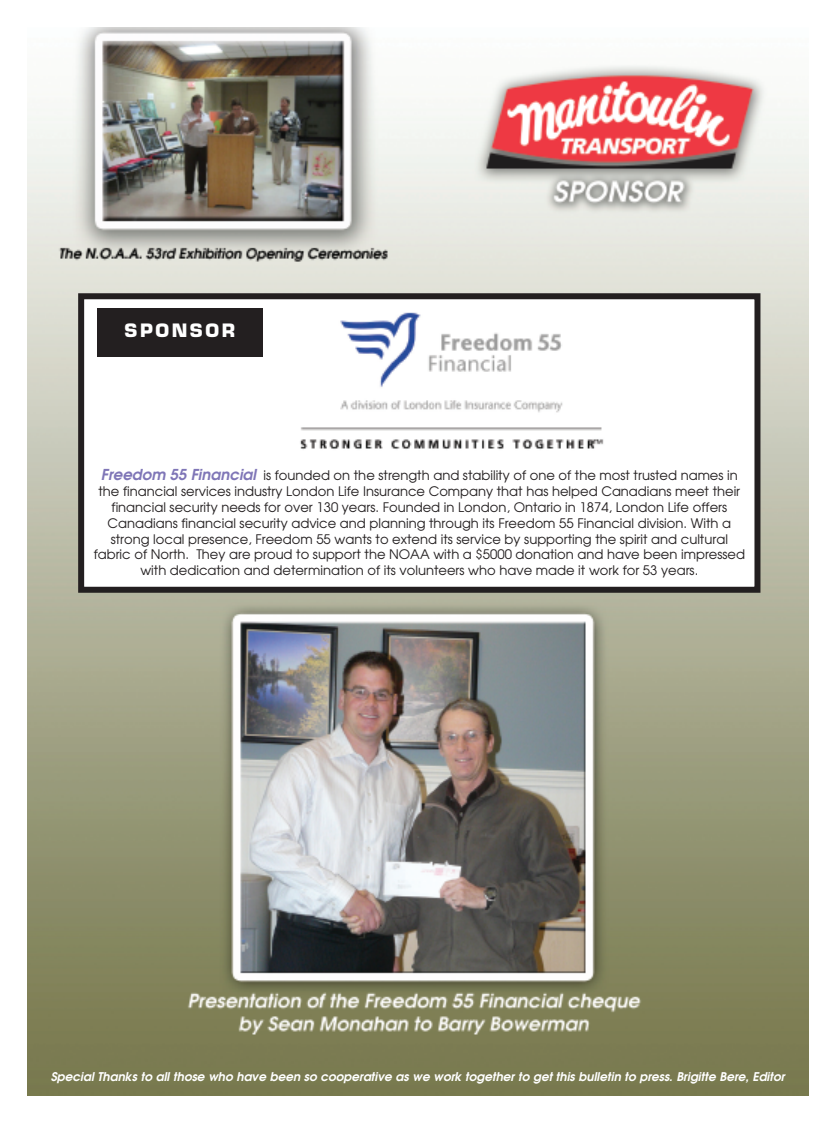
<style>
.page{position:relative;width:837px;height:1121px;background:#fff}
.page>*{position:absolute;margin:0;border:0;box-sizing:border-box;transform-origin:0 0}
.t1{font:700 18px "Eurostile";letter-spacing:.145em;color:#fff}
.t2{font:13.2px/15.9px "Avant Garde";color:#231f20;text-align:center}
.t3{font:italic 600 12px "Avant Garde";color:#fff}
.s1{font-weight:600;font-style:italic;font-size:15px;color:#7f76b7}
</style>
<div class="page">
<img style="left:27px;top:27px;width:781px;height:1068px">
<div style="left:81px;top:296px;width:676px;height:294px;background:#fff"></div>
<div style="left:78px;top:293px;width:682px;height:299px;border:6px solid #231f20"></div>
<img style="left:300px;top:312px;width:304px;height:138px">
<div style="left:97px;top:308px;width:166px;height:49px;background:#231f20"></div>
<h1 class="t1" style="left:125px;top:324px;width:112px">SPONSOR</h1>
<p class="t2" style="left:94px;top:467px;width:653px"><span class="s1">Freedom 55 Financial</span> is founded on the strength and stability of one of the most trusted names in the financial services industry London Life Insurance Company that has helped Canadians meet their financial security needs for over 130 years. Founded in London, Ontario in 1874, London Life offers Canadians financial security advice and planning through its Freedom 55 Financial division. With a strong local presence, Freedom 55 wants to extend its service by supporting the spirit and cultural fabric of North. They are proud to support the NOAA with a $5000 donation and have been impressed with dedication and determination of its volunteers who have made it work for 53 years.</p>
<p class="t3" style="left:51px;top:1069px;width:735px">Special Thanks to all those who have been so cooperative as we work together to get this bulletin to press. Brigitte Bere, Editor</p>
</div>
